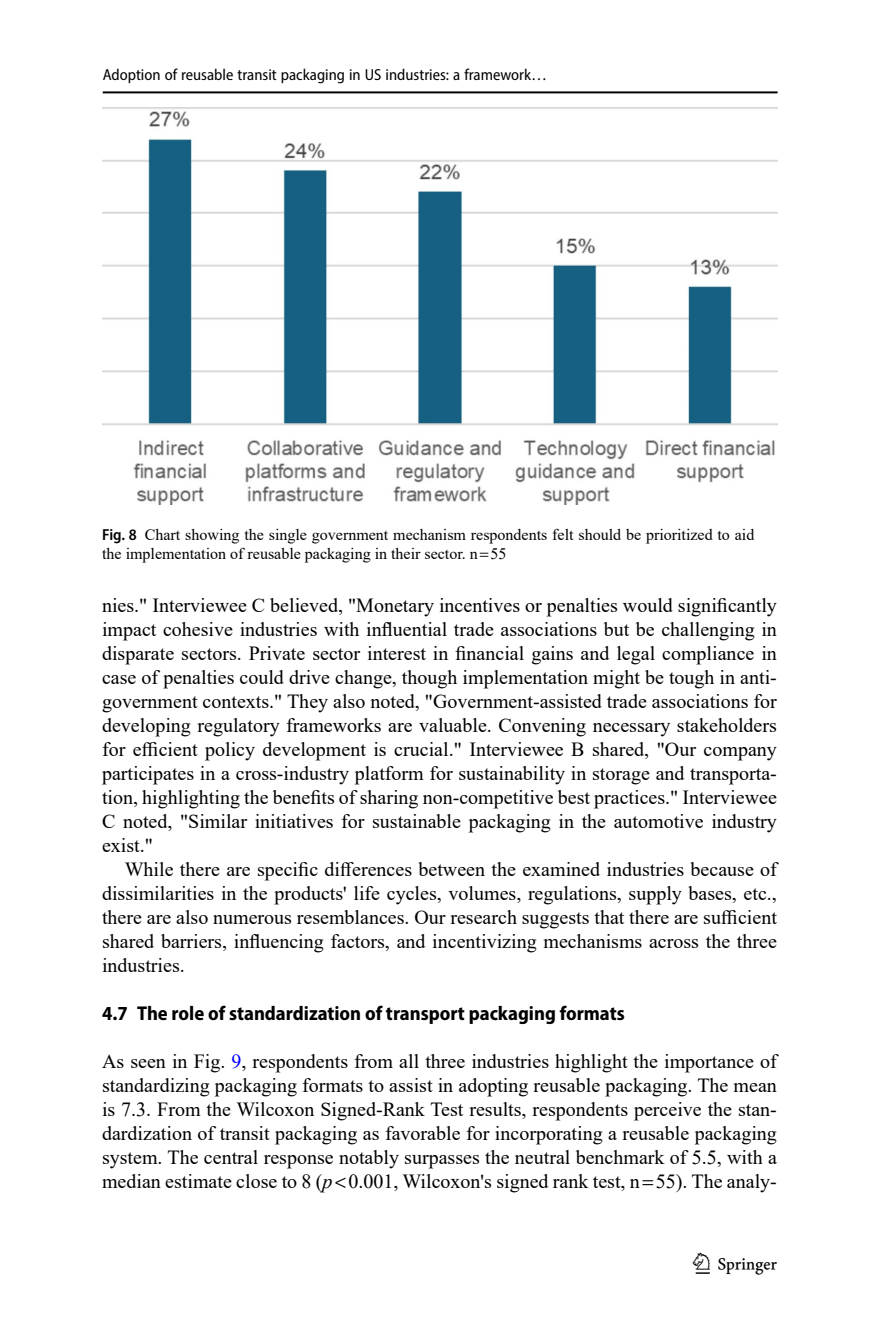
<style>
.page{position:relative;width:879px;height:1333px;background:#fff}
.page>*{position:absolute;margin:0;border:0;box-sizing:border-box;transform-origin:0 0}
.t1{font:30px "Springnew";color:#000}
.Body_Text_Indent{font:20px/24px "Times New Roman";color:#000;text-align:justify}
.Body_Text{font:20px/24px "Times New Roman";color:#000;text-align:justify}
.Head_2{font:700 semi-condensed 20px "Myriad Pro";color:#000}
.Figure_Caption{font:16px/19px "Times New Roman";color:#000}
.t2{font:semi-condensed 16px "Myriad Pro";color:#000}
.s1{font-family:"Myriad Pro";font-weight:600;font-stretch:semi-condensed}
.s2{color:#00f}
.s3{font-style:italic}
</style>
<div class="page">
<hr style="left:103px;top:91px;width:674px;height:2px;background:#000">
<img style="left:102px;top:108px;width:675px;height:396px">
<p class="t2" style="left:103px;top:65px;width:446px">Adoption of reusable transit packaging in US industries: a framework…</p>
<p class="Figure_Caption" style="left:102px;top:525px;width:654px"><span class="s1">Fig. 8</span> Chart showing the single government mechanism respondents felt should be prioritized to aid the implementation of reusable packaging in their sector. n 55</p>
<p class="Body_Text_Indent" style="left:102px;top:592px;width:676px">nies." Interviewee C believed, "Monetary incentives or penalties would significantly impact cohesive industries with influential trade associations but be challenging in disparate sectors. Private sector interest in financial gains and legal compliance in case of penalties could drive change, though implementation might be tough in anti&shy;government contexts." They also noted, "Government-assisted trade associations for developing regulatory frameworks are valuable. Convening necessary stakeholders for efficient policy development is crucial." Interviewee B shared, "Our company participates in a cross-industry platform for sustainability in storage and transporta&shy;tion, highlighting the benefits of sharing non-competitive best practices." Interviewee C noted, "Similar initiatives for sustainable packaging in the automotive industry exist."</p>
<p class="Body_Text_Indent" style="left:102px;top:856px;width:676px;text-indent:23px">While there are specific differences between the examined industries because of dissimilarities in the products' life cycles, volumes, regulations, supply bases, etc., there are also numerous resemblances. Our research suggests that there are sufficient shared barriers, influencing factors, and incentivizing mechanisms across the three industries.</p>
<p class="Head_2" style="left:102px;top:1000px;width:524px">4.7 The role of standardization of transport packaging formats</p>
<p class="Body_Text" style="left:102px;top:1048px;width:676px">As seen in Fig. <span class="s2">9</span>, respondents from all three industries highlight the importance of standardizing packaging formats to assist in adopting reusable packaging. The mean is 7.3. From the Wilcoxon Signed-Rank Test results, respondents perceive the stan&shy;dardization of transit packaging as favorable for incorporating a reusable packaging system. The central response notably surpasses the neutral benchmark of 5.5, with a median estimate close to 8 (<span class="s3">p</span> 0.001, Wilcoxon's signed rank test, n 55). The analy-</p>
<h1 class="t1" style="left:696px;top:1246px;width:83px">1 3</h1>
</div>
